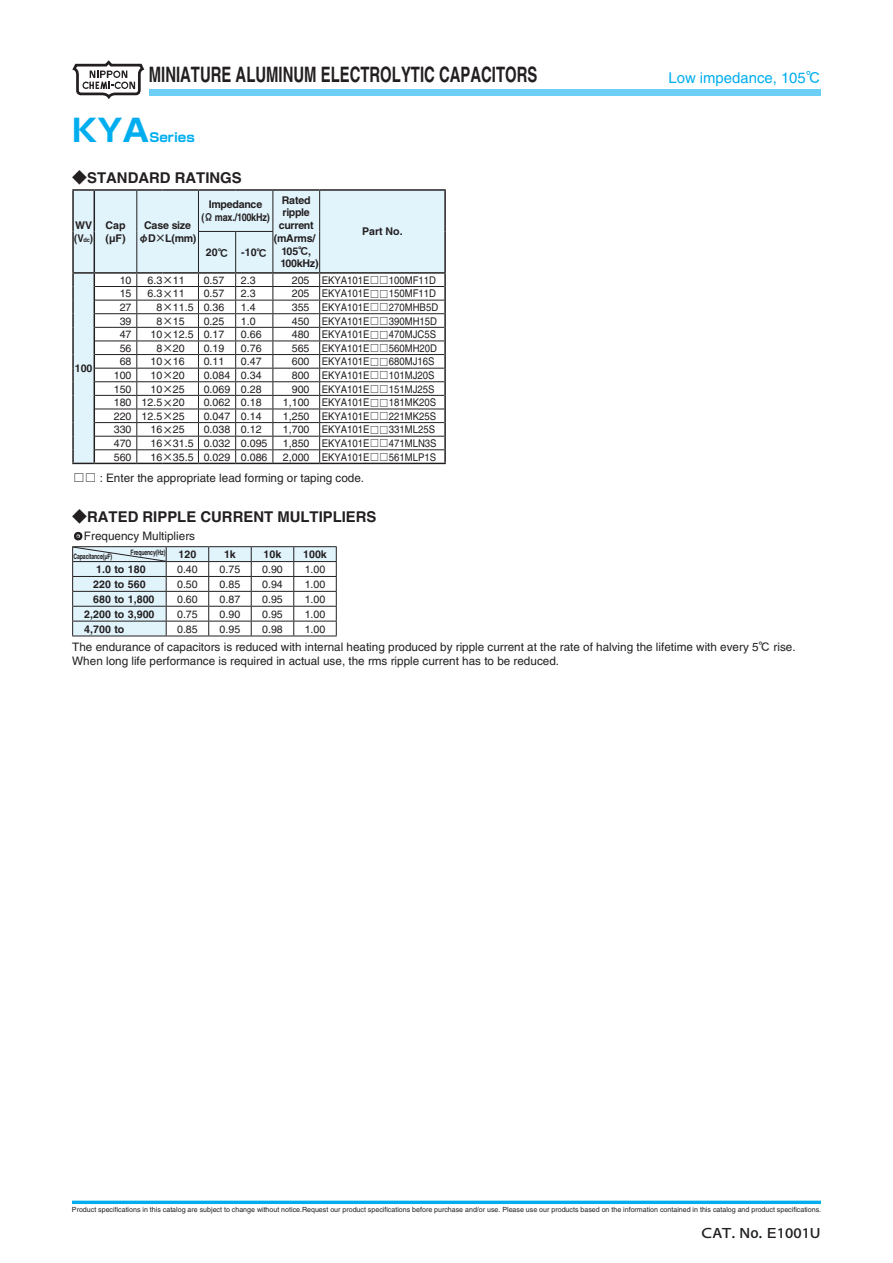
<style>
.page{position:relative;width:893px;height:1263px;background:#fff}
.page>*{position:absolute;margin:0;border:0;box-sizing:border-box;transform-origin:0 0}
.t1{font:700 30.9px "Shin Go Pro";color:#00aeef}
.t2{font:700 21.3px "Helvetica";color:#231f20;scale:.7 1}
.t3{font:700 14.85px "Helvetica";color:#231f20}
.t4{font:14.85px "Helvetica";color:#00aeef}
.t5{font:14.85px "Heisei Kaku Go Std W5";color:#231f20}
.t6{font:700 12.3px "Shin Go Pro";color:#00aeef}
.t7{font:11.7px/13.8px "Helvetica";color:#231f20}
.t8{font:10.65px "Helvetica";color:#231f20}
.t9{font:700 10.65px/12.8px "Helvetica";letter-spacing:-.015em;color:#231f20}
.t10{font:700 7.5px "Helvetica";letter-spacing:-.025em;color:#231f20;scale:.7 1}
.t11{font:7.05px "Helvetica";color:#231f20}
.s1{font-family:"Shin Go Pro";font-weight:400}
.s2{font-size:6.15px}
.s3{font-family:"Heisei Kaku Go Std W7";font-weight:400}
.s4{font-family:"Heisei Kaku Go Std W5"}
</style>
<div class="page">
<svg style="left:72px;top:60px;width:72px;height:39px"></svg>
<div style="left:149px;top:89px;width:672px;height:7px;background:#6bcff6"></div>
<svg style="left:72px;top:1200px;width:749px;height:4px;background:#29bbf1"></svg>
<svg style="left:72px;top:189px;width:374px;height:275px"></svg>
<svg style="left:72px;top:532px;width:265px;height:105px"></svg>
<h2 class="t2" style="left:149px;top:62px;width:557px">MINIATURE ALUMINUM ELECTROLYTIC CAPACITORS</h2>
<p class="t1" style="left:72px;top:106px;width:79px">KYA</p>
<p class="t6" style="left:149px;top:128px;width:47px">Series</p>
<p class="t3" style="left:72px;top:169px;width:171px"><span class="s1">◆</span>STANDARD RATINGS</p>
<p class="t9" style="left:74px;top:219px;width:20px">WV (V<span class="s2">dc</span>)</p>
<p class="t9" style="left:106px;top:219px;width:22px">Cap (µF)</p>
<p class="t9" style="left:138px;top:219px;width:59px;text-align:center">Case size <span class="s3">φ</span>D<span class="s3">×</span>L(mm)</p>
<p class="t9" style="left:282px;top:193px;width:30px">Rated</p>
<p class="t9" style="left:283px;top:206px;width:29px">ripple</p>
<p class="t9" style="left:279px;top:219px;width:36px">current</p>
<p class="t9" style="left:274px;top:232px;width:43px">(mArms/</p>
<p class="t9" style="left:281px;top:244px;width:31px">105<span class="s3">℃</span>,</p>
<p class="t9" style="left:280px;top:257px;width:40px">100kHz)</p>
<p class="t9" style="left:201px;top:198px;width:70px;text-align:center">Impedance<br>(<span class="s3">Ω</span> max./100kHz)</p>
<p class="t9" style="left:206px;top:246px;width:63px">20<span class="s3">℃</span> -10<span class="s3">℃</span></p>
<p class="t9" style="left:362px;top:225px;width:42px">Part No.</p>
<p class="t4" style="left:668px;top:69px;width:154px">Low impedance, 105<span class="s4">℃</span></p>
<p class="t8" style="left:120px;top:274px;width:13px">10</p>
<p class="t8" style="left:148px;top:274px;width:39px">6.3<span class="s4">×</span>11</p>
<p class="t8" style="left:204px;top:274px;width:22px">0.57</p>
<p class="t8" style="left:241px;top:274px;width:16px">2.3</p>
<p class="t8" style="left:292px;top:274px;width:146px">205 EKYA101E<span class="s4">□□</span>100MF11D</p>
<p class="t8" style="left:120px;top:287px;width:13px">15</p>
<p class="t8" style="left:148px;top:287px;width:39px">6.3<span class="s4">×</span>11</p>
<p class="t8" style="left:204px;top:287px;width:22px">0.57</p>
<p class="t8" style="left:241px;top:287px;width:16px">2.3</p>
<p class="t8" style="left:292px;top:287px;width:146px">205 EKYA101E<span class="s4">□□</span>150MF11D</p>
<p class="t8" style="left:120px;top:301px;width:13px">27</p>
<p class="t8" style="left:156px;top:301px;width:69px">8<span class="s4">×</span>11.5 0.36</p>
<p class="t8" style="left:241px;top:301px;width:16px">1.4</p>
<p class="t8" style="left:292px;top:301px;width:148px">355 EKYA101E<span class="s4">□□</span>270MHB5D</p>
<p class="t8" style="left:120px;top:315px;width:13px">39</p>
<p class="t8" style="left:156px;top:315px;width:30px">8<span class="s4">×</span>15</p>
<p class="t8" style="left:204px;top:315px;width:22px">0.25</p>
<p class="t8" style="left:241px;top:315px;width:16px">1.0</p>
<p class="t8" style="left:292px;top:315px;width:147px">450 EKYA101E<span class="s4">□□</span>390MH15D</p>
<p class="t8" style="left:120px;top:328px;width:13px">47</p>
<p class="t8" style="left:150px;top:328px;width:75px">10<span class="s4">×</span>12.5 0.17</p>
<p class="t8" style="left:241px;top:328px;width:22px">0.66</p>
<p class="t8" style="left:292px;top:328px;width:146px">480 EKYA101E<span class="s4">□□</span>470MJC5S</p>
<p class="t8" style="left:120px;top:342px;width:13px">56</p>
<p class="t8" style="left:156px;top:342px;width:30px">8<span class="s4">×</span>20</p>
<p class="t8" style="left:204px;top:342px;width:22px">0.19</p>
<p class="t8" style="left:241px;top:342px;width:22px">0.76</p>
<p class="t8" style="left:292px;top:342px;width:147px">565 EKYA101E<span class="s4">□□</span>560MH20D</p>
<p class="t8" style="left:120px;top:355px;width:13px">68</p>
<p class="t8" style="left:150px;top:355px;width:36px">10<span class="s4">×</span>16</p>
<p class="t8" style="left:204px;top:355px;width:22px">0.11</p>
<p class="t8" style="left:241px;top:355px;width:22px">0.47</p>
<p class="t8" style="left:292px;top:355px;width:144px">600 EKYA101E<span class="s4">□□</span>680MJ16S</p>
<p class="t8" style="left:114px;top:369px;width:19px">100</p>
<p class="t8" style="left:150px;top:369px;width:36px">10<span class="s4">×</span>20</p>
<p class="t8" style="left:204px;top:369px;width:59px">0.084 0.34</p>
<p class="t8" style="left:292px;top:369px;width:144px">800 EKYA101E<span class="s4">□□</span>101MJ20S</p>
<p class="t8" style="left:114px;top:383px;width:19px">150</p>
<p class="t8" style="left:150px;top:383px;width:36px">10<span class="s4">×</span>25</p>
<p class="t8" style="left:204px;top:383px;width:59px">0.069 0.28</p>
<p class="t8" style="left:292px;top:383px;width:144px">900 EKYA101E<span class="s4">□□</span>151MJ25S</p>
<p class="t8" style="left:114px;top:396px;width:73px">180 12.5<span class="s4">×</span>20</p>
<p class="t8" style="left:204px;top:396px;width:59px">0.062 0.18</p>
<p class="t8" style="left:283px;top:396px;width:155px">1,100 EKYA101E<span class="s4">□□</span>181MK20S</p>
<p class="t8" style="left:114px;top:410px;width:73px">220 12.5<span class="s4">×</span>25</p>
<p class="t8" style="left:204px;top:410px;width:59px">0.047 0.14</p>
<p class="t8" style="left:283px;top:410px;width:155px">1,250 EKYA101E<span class="s4">□□</span>221MK25S</p>
<p class="t8" style="left:114px;top:423px;width:19px">330</p>
<p class="t8" style="left:150px;top:423px;width:36px">16<span class="s4">×</span>25</p>
<p class="t8" style="left:204px;top:423px;width:59px">0.038 0.12</p>
<p class="t8" style="left:283px;top:423px;width:154px">1,700 EKYA101E<span class="s4">□□</span>331ML25S</p>
<p class="t8" style="left:114px;top:437px;width:19px">470</p>
<p class="t8" style="left:150px;top:437px;width:118px">16<span class="s4">×</span>31.5 0.032 0.095</p>
<p class="t8" style="left:283px;top:437px;width:155px">1,850 EKYA101E<span class="s4">□□</span>471MLN3S</p>
<p class="t8" style="left:114px;top:451px;width:19px">560</p>
<p class="t8" style="left:150px;top:451px;width:118px">16<span class="s4">×</span>35.5 0.029 0.086</p>
<p class="t8" style="left:283px;top:451px;width:155px">2,000 EKYA101E<span class="s4">□□</span>561MLP1S</p>
<p class="t7" style="left:73px;top:471px;width:293px"><span class="s4">□□</span> : Enter the appropriate lead forming or taping code.</p>
<p class="t3" style="left:72px;top:508px;width:306px"><span class="s1">◆</span>RATED RIPPLE CURRENT MULTIPLIERS</p>
<p class="t7" style="left:72px;top:529px;width:124px"><span class="s4">・</span>Frequency Multipliers</p>
<p class="t10" style="left:131px;top:548px;width:51px">Frequency(Hz)</p>
<p class="t10" style="left:73px;top:552px;width:57px">Capacitance(µF)</p>
<p class="t9" style="left:179px;top:548px;width:19px">120</p>
<p class="t9" style="left:224px;top:548px;width:13px">1k</p>
<p class="t9" style="left:264px;top:548px;width:19px">10k</p>
<p class="t9" style="left:303px;top:548px;width:25px">100k</p>
<p class="t9" style="left:96px;top:563px;width:51px">1.0 to 180</p>
<p class="t8" style="left:177px;top:563px;width:22px">0.40</p>
<p class="t8" style="left:220px;top:563px;width:22px">0.75</p>
<p class="t8" style="left:262px;top:563px;width:22px">0.90</p>
<p class="t8" style="left:305px;top:563px;width:22px">1.00</p>
<p class="t9" style="left:93px;top:578px;width:54px">220 to 560</p>
<p class="t8" style="left:177px;top:578px;width:22px">0.50</p>
<p class="t8" style="left:220px;top:578px;width:22px">0.85</p>
<p class="t8" style="left:262px;top:578px;width:22px">0.94</p>
<p class="t8" style="left:305px;top:578px;width:22px">1.00</p>
<p class="t9" style="left:93px;top:592px;width:63px">680 to 1,800</p>
<p class="t8" style="left:177px;top:593px;width:22px">0.60</p>
<p class="t8" style="left:220px;top:593px;width:22px">0.87</p>
<p class="t8" style="left:262px;top:593px;width:22px">0.95</p>
<p class="t8" style="left:305px;top:593px;width:22px">1.00</p>
<p class="t9" style="left:84px;top:607px;width:72px">2,200 to 3,900</p>
<p class="t8" style="left:177px;top:608px;width:22px">0.75</p>
<p class="t8" style="left:220px;top:608px;width:22px">0.90</p>
<p class="t8" style="left:262px;top:608px;width:22px">0.95</p>
<p class="t8" style="left:305px;top:608px;width:22px">1.00</p>
<p class="t9" style="left:84px;top:622px;width:42px">4,700 to</p>
<p class="t8" style="left:177px;top:623px;width:22px">0.85</p>
<p class="t8" style="left:220px;top:623px;width:22px">0.95</p>
<p class="t8" style="left:262px;top:623px;width:22px">0.98</p>
<p class="t8" style="left:305px;top:623px;width:22px">1.00</p>
<p class="t7" style="left:72px;top:640px;width:725px">The endurance of capacitors is reduced with internal heating produced by ripple current at the rate of halving the lifetime with every 5<span class="s4">℃</span> rise.<br>When long life performance is required in actual use, the rms ripple current has to be reduced.</p>
<p class="t9" style="left:75px;top:362px;width:19px">100</p>
<p class="t11" style="left:72px;top:1205px;width:751px">Product specifications in this catalog are subject to change without notice.Request our product specifications before purchase and/or use. Please use our products based on the information contained in this catalog and product specifications.</p>
<h3 class="t5" style="left:702px;top:1223px;width:121px">CAT. No. E1001U</h3>
</div>
